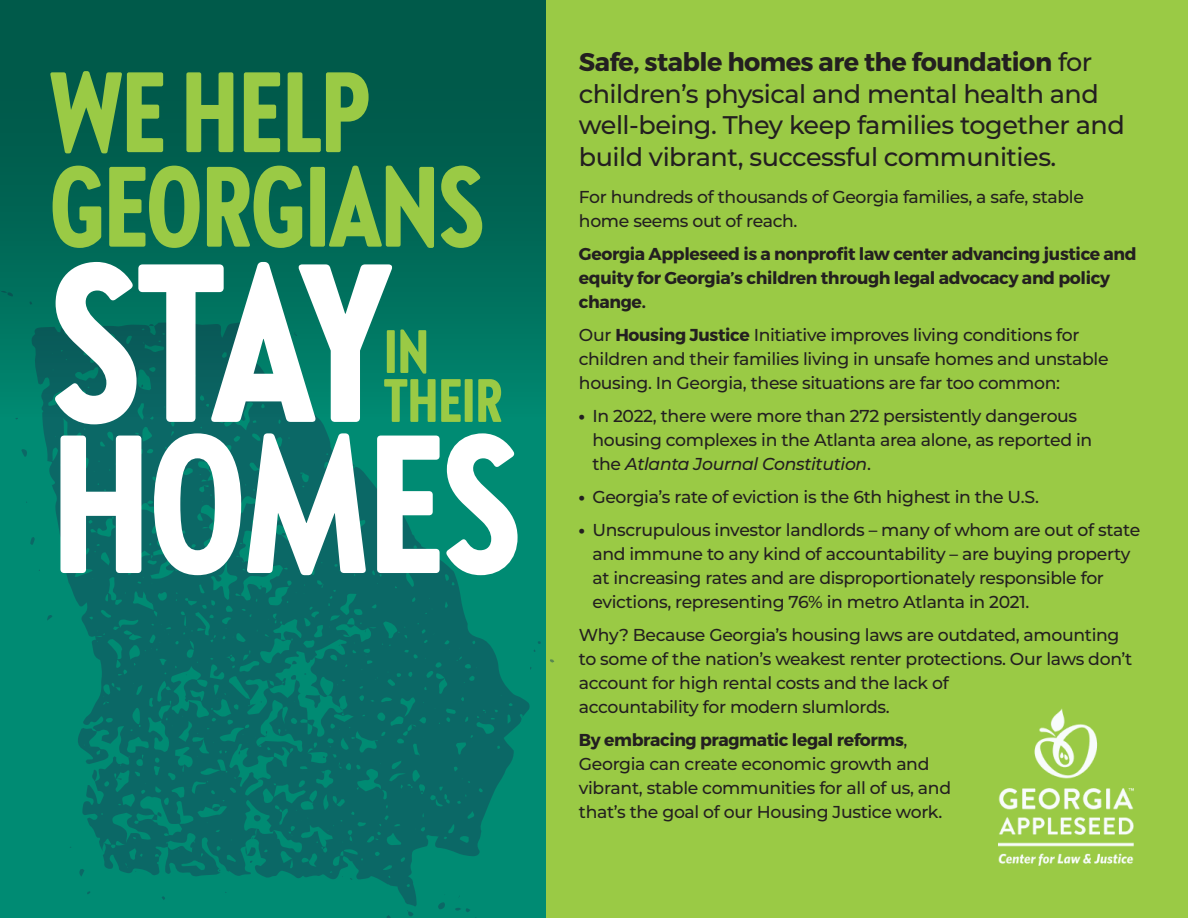
<style>
.page{position:relative;width:1188px;height:918px;background:#fff}
.page>*{position:absolute;margin:0;border:0;box-sizing:border-box;transform-origin:0 0}
.t1{font:900 225px "Brandon Grotesque Cond";color:#fff}
.t2{font:900 196.35px "Brandon Grotesque Cond";letter-spacing:-.02em;color:#fff}
.t3{font:900 114px/94.5px "Brandon Grotesque Cond";letter-spacing:-.02em;color:#9aca45}
.t4{font:900 61.2px/48.9px "Brandon Grotesque Cond";letter-spacing:-.02em;color:#9aca45}
.t5{font:500 25.5px/31.5px "Montserrat";letter-spacing:-.02em;color:#231f20}
.t6{font:500 17.25px/24px "Montserrat";letter-spacing:-.02em;color:#231f20}
.t7{font:700 17.25px/24px "Montserrat";letter-spacing:-.02em;color:#231f20}
.s1{font-weight:700}
.s2{font-weight:800}
.s3{font-style:italic}
</style>
<div class="page">
<div style="left:0;top:0;width:642px;height:918px;background:#008b73"></div>
<div style="left:546px;top:0;width:642px;height:918px;background:#9aca45"></div>
<svg style="left:550px;top:659px;width:4px;height:4px"></svg>
<svg style="left:534px;top:641px;width:7px;height:11px"></svg>
<svg style="left:46px;top:446px;width:484px;height:461px;fill:#0b6866"></svg>
<svg style="left:92px;top:770px;width:6px;height:12px"></svg>
<svg style="left:65px;top:565px;width:4px;height:5px"></svg>
<svg style="left:245px;top:846px;width:11px;height:17px"></svg>
<svg style="left:430px;top:555px;width:3px;height:4px"></svg>
<svg style="left:77px;top:728px;width:32px;height:36px"></svg>
<svg style="left:307px;top:719px;width:8px;height:7px"></svg>
<svg style="left:267px;top:680px;width:8px;height:9px"></svg>
<svg style="left:292px;top:660px;width:5px;height:5px"></svg>
<svg style="left:282px;top:674px;width:14px;height:12px"></svg>
<svg style="left:300px;top:693px;width:21px;height:15px"></svg>
<svg style="left:251px;top:544px;width:6px;height:4px"></svg>
<svg style="left:265px;top:731px;width:3px;height:6px"></svg>
<svg style="left:152px;top:812px;width:10px;height:11px"></svg>
<svg style="left:253px;top:815px;width:8px;height:7px"></svg>
<svg style="left:255px;top:701px;width:7px;height:4px"></svg>
<svg style="left:280px;top:639px;width:6px;height:3px"></svg>
<svg style="left:346px;top:624px;width:9px;height:5px"></svg>
<svg style="left:264px;top:515px;width:5px;height:4px"></svg>
<svg style="left:281px;top:532px;width:5px;height:4px"></svg>
<svg style="left:212px;top:806px;width:8px;height:6px"></svg>
<svg style="left:340px;top:707px;width:5px;height:9px"></svg>
<svg style="left:438px;top:894px;width:39px;height:24px"></svg>
<svg style="left:87px;top:891px;width:4px;height:3px"></svg>
<svg style="left:162px;top:896px;width:3px;height:4px"></svg>
<svg style="left:79px;top:869px;width:5px;height:8px"></svg>
<svg style="left:407px;top:910px;width:6px;height:6px"></svg>
<svg style="left:30px;top:537px;width:5px;height:8px"></svg>
<svg style="left:21px;top:449px;width:6px;height:8px"></svg>
<svg style="left:47px;top:615px;width:5px;height:6px"></svg>
<svg style="left:0;top:0;width:546px;height:446px;background:#016757"></svg>
<img style="left:999px;top:709px;width:135px;height:157px">
<h3 class="t3" style="left:50px;top:66px;width:436px">WE HELP<br>GEORGIANS</h3>
<h1 class="t1" style="left:50px;top:213px;width:346px">STAY</h1>
<h3 class="t4" style="left:383px;top:327px;width:121px">IN<br>THEIR</h3>
<h2 class="t2" style="left:50px;top:390px;width:473px">HOMES</h2>
<h3 class="t5" style="left:579px;top:48px;width:548px"><span class="s1">Safe, stable homes are the foundation</span> for children’s physical and mental health and well-being. They keep families together and build vibrant, successful communities.</h3>
<p class="t6" style="left:579px;top:186px;width:507px">For hundreds of thousands of Georgia families, a safe, stable home seems out of reach.</p>
<p class="t7" style="left:579px;top:243px;width:559px">Georgia Appleseed is a nonprofit law center advancing justice and equity for Georgia’s children through legal advocacy and policy change.</p>
<p class="t6" style="left:579px;top:324px;width:531px">Our <span class="s1">Housing Justice</span> Initiative improves living conditions for children and their families living in unsafe homes and unstable housing. In Georgia, these situations are far too common:</p>
<p class="t6" style="left:592px;top:405px;width:501px;text-indent:-14px"><span class="s2">•</span> In 2022, there were more than 272 persistently dangerous housing complexes in the Atlanta area alone, as reported in the <span class="s3">Atlanta Journal Constitution</span>.</p>
<p class="t6" style="left:579px;top:486px;width:462px"><span class="s2">•</span> Georgia’s rate of eviction is the 6th highest in the U.S.</p>
<p class="t6" style="left:592px;top:519px;width:549px;text-indent:-14px"><span class="s2">•</span> Unscrupulous investor landlords – many of whom are out of state and immune to any kind of accountability – are buying property at increasing rates and are disproportionately responsible for evictions, representing 76% in metro Atlanta in 2021.</p>
<p class="t6" style="left:579px;top:624px;width:555px">Why? Because Georgia’s housing laws are outdated, amounting to some of the nation’s weakest renter protections. Our laws don’t account for high rental costs and the lack of<br>accountability for modern slumlords.</p>
<p class="t6" style="left:579px;top:729px;width:374px"><span class="s1">By embracing pragmatic legal reforms</span>, Georgia can create economic growth and vibrant, stable communities for all of us, and that’s the goal of our Housing Justice work.</p>
</div>
